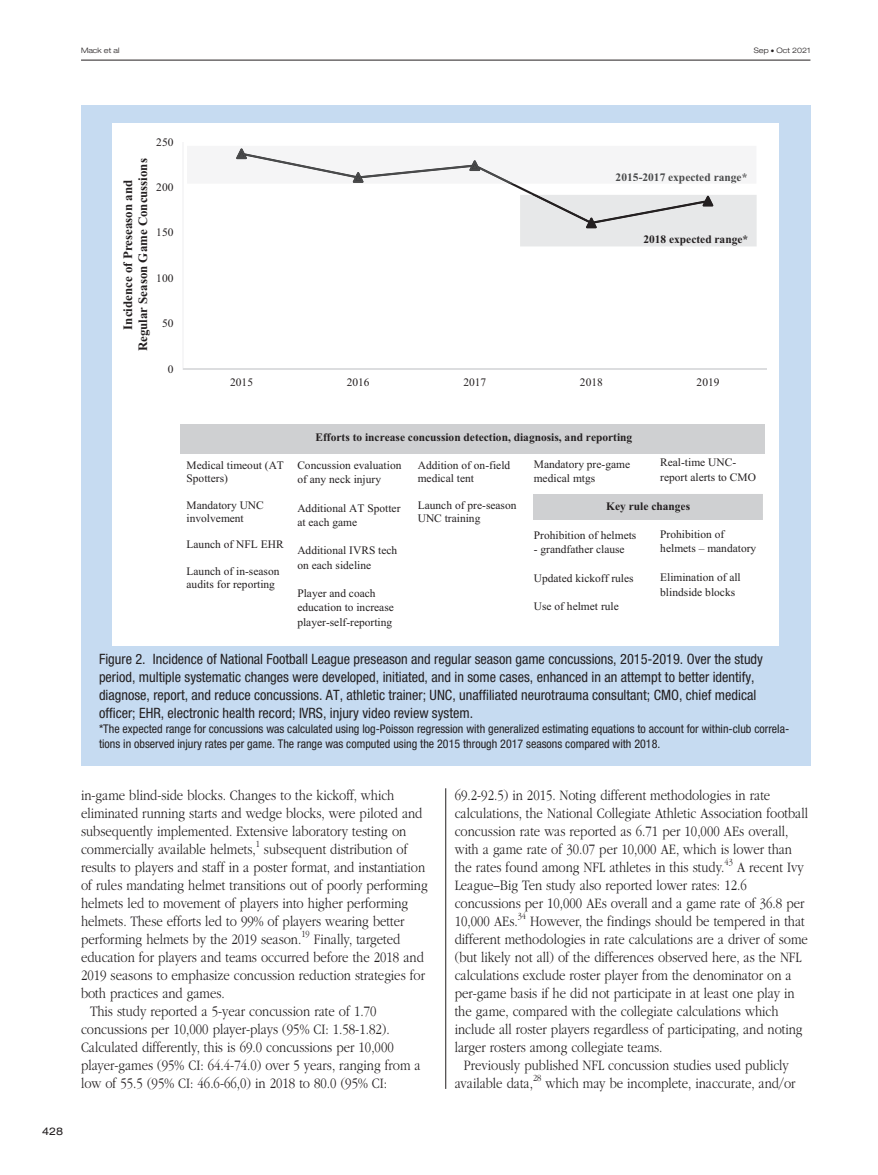
<style>
.page{position:relative;width:878px;height:1175px;background:#fff}
.page>*{position:absolute;margin:0;border:0;box-sizing:border-box;transform-origin:0 0}
.t1{font:300 15px/18px "ITC Garamond Std";color:#231f20;scale:.85 1}
.t2{font:condensed 14.25px/18px "Helvetica Neue LT Std";color:#231f20}
.t3{font:700 12.9px/14.9px "Times New Roman";color:#231f20;text-align:center}
.t4{font:condensed 12px/15px "Helvetica Neue LT Std";color:#231f20}
.t5{font:11.4px/14.2px "Times New Roman";color:#231f20}
.t6{font:700 11.4px "Times New Roman";color:#231f20}
.t7{font:700 11.4px "Times New Roman";color:#494a4b}
.t8{font:expanded 10.5px "Helvetica Neue LT Std";color:#231f20}
.t9{font:300 9.75px "ITC Garamond Std";color:#231f20;scale:.85 1}
.t10{font:300 expanded 7.5px "Helvetica Neue LT Std";color:#231f20}
</style>
<div class="page">
<hr style="left:81px;top:60px;width:729px;height:1px;background:#231f20">
<hr style="left:445px;top:788px;width:1px;height:300px;background:#231f20">
<div style="left:81px;top:105px;width:729px;height:661px;background:#c6dbf1"></div>
<div style="left:113px;top:123px;width:665px;height:523px;background:#fff"></div>
<hr style="left:183px;top:142px;width:1px;height:227px;background:#f6f6f7">
<hr style="left:183px;top:369px;width:583px;height:1px;background:#dcdddf">
<svg style="left:236px;top:148px;width:520px;height:98px"></svg>
<div style="left:731px;top:175px;width:5px;height:8px;background:#f5f5f6"></div>
<div style="left:737px;top:173px;width:9px;height:8px;background:#f5f5f6"></div>
<div style="left:180px;top:424px;width:585px;height:30px;background:#cfd0d2"></div>
<div style="left:533px;top:494px;width:229px;height:26px;background:#cfd0d2"></div>
<p class="t10" style="left:81px;top:46px;width:40px">Mack et al</p>
<p class="t10" style="left:753px;top:46px;width:58px">Sep • Oct 2021</p>
<p class="t5" style="left:156px;top:135px;width:19px">250</p>
<p class="t3" style="left:120px;top:351px;width:194px;rotate:-90deg">ecnedi cnI Pf o nosaeser dna<br>R ra l uge nosaeS G ma e C sno i s sucno</p>
<p class="t5" style="left:156px;top:180px;width:19px">200</p>
<p class="t5" style="left:156px;top:225px;width:19px">150</p>
<p class="t5" style="left:156px;top:271px;width:19px">100</p>
<p class="t5" style="left:162px;top:316px;width:13px">50</p>
<p class="t5" style="left:168px;top:362px;width:7px">0</p>
<p class="t7" style="left:615px;top:170px;width:133px">2015-2017 expected range*</p>
<p class="t6" style="left:643px;top:233px;width:106px">2018 expected range*</p>
<p class="t5" style="left:230px;top:375px;width:24px">2015</p>
<p class="t5" style="left:347px;top:375px;width:24px">2016</p>
<p class="t5" style="left:463px;top:375px;width:24px">2017</p>
<p class="t5" style="left:580px;top:375px;width:24px">2018</p>
<p class="t5" style="left:696px;top:375px;width:24px">2019</p>
<p class="t8" style="left:42px;top:1125px;width:22px">428</p>
<p class="t6" style="left:315px;top:431px;width:318px">Efforts to increase concussion detection, diagnosis, and reporting</p>
<p class="t5" style="left:418px;top:458px;width:94px;line-height:13.2px">Addition of on-field medical tent</p>
<p class="t5" style="left:418px;top:498px;width:100px;line-height:13.6px">Launch of pre-season<br>UNC training</p>
<p class="t6" style="left:606px;top:500px;width:85px">Key rule changes</p>
<p class="t5" style="left:660px;top:455px;width:97px">Real-time UNC&shy;report alerts to CMO</p>
<p class="t5" style="left:534px;top:457px;width:98px">Mandatory pre-game medical mtgs</p>
<p class="t5" style="left:297px;top:458px;width:106px">Concussion evaluation of any neck injury</p>
<p class="t5" style="left:297px;top:501px;width:105px">Additional AT Spotter at each game</p>
<p class="t5" style="left:297px;top:543px;width:101px">Additional IVRS tech on each sideline</p>
<p class="t5" style="left:297px;top:586px;width:98px">Player and coach education to increase player-self-reporting</p>
<p class="t2" style="left:99px;top:650px;width:665px">Figure 2. Incidence of National Football League preseason and regular season game concussions, 2015-2019. Over the study period, multiple systematic changes were developed, initiated, and in some cases, enhanced in an attempt to better identify, diagnose, report, and reduce concussions. AT, athletic trainer; UNC, unaffiliated neurotrauma consultant; CMO, chief medical officer; EHR, electronic health record; IVRS, injury video review system.</p>
<p class="t4" style="left:99px;top:721px;width:691px">*The expected range for concussions was calculated using log-Poisson regression with generalized estimating equations to account for within-club correla&shy;tions in observed injury rates per game. The range was computed using the 2015 through 2017 seasons compared with 2018.</p>
<p class="t5" style="left:186px;top:458px;width:99px;line-height:13.2px">Medical timeout (AT<br>Spotters)</p>
<p class="t5" style="left:186px;top:498px;width:79px;line-height:13.2px">Mandatory UNC involvement</p>
<p class="t5" style="left:186px;top:537px;width:99px">Launch of NFL EHR</p>
<p class="t5" style="left:186px;top:564px;width:94px;line-height:13.5px">Launch of in-season audits for reporting</p>
<p class="t5" style="left:660px;top:526px;width:97px">Prohibition of helmets – mandatory</p>
<p class="t5" style="left:660px;top:570px;width:82px">Elimination of all blindside blocks</p>
<p class="t5" style="left:534px;top:528px;width:104px">Prohibition of helmets</p>
<p class="t5" style="left:534px;top:542px;width:92px">- grandfather clause</p>
<p class="t5" style="left:534px;top:570px;width:101px">Updated kickoff rules</p>
<p class="t5" style="left:534px;top:599px;width:86px">Use of helmet rule</p>
<p class="t1" style="left:81px;top:786px;width:403px">in-game blind-side blocks. Changes to the kickoff, which eliminated running starts and wedge blocks, were piloted and subsequently implemented. Extensive laboratory testing on commercially available helmets,</p>
<p class="t9" style="left:256px;top:838px;width:6px">1</p>
<p class="t1" style="left:81px;top:840px;width:409px;text-indent:183px">subsequent distribution of results to players and staff in a poster format, and instantiation of rules mandating helmet transitions out of poorly performing helmets led to movement of players into higher performing helmets. These efforts led to 99% of players wearing better performing helmets by the 2019 season.</p>
<p class="t9" style="left:301px;top:928px;width:11px">19</p>
<p class="t1" style="left:314px;top:930px;width:103px">Finally, targeted</p>
<p class="t1" style="left:81px;top:948px;width:405px">education for players and teams occurred before the 2018 and</p>
<p class="t1" style="left:81px;top:966px;width:406px">2019 seasons to emphasize concussion reduction strategies for</p>
<p class="t1" style="left:81px;top:984px;width:171px">both practices and games.</p>
<p class="t1" style="left:90px;top:1002px;width:338px">This study reported a 5-year concussion rate of 1.70</p>
<p class="t1" style="left:81px;top:1020px;width:364px">concussions per 10,000 player-plays (95% CI: 1.58-1.82).</p>
<p class="t1" style="left:81px;top:1038px;width:369px">Calculated differently, this is 69.0 concussions per 10,000</p>
<p class="t1" style="left:81px;top:1056px;width:401px">player-games (95% CI: 64.4-74.0) over 5 years, ranging from a</p>
<p class="t1" style="left:81px;top:1074px;width:361px">low of 55.5 (95% CI: 46.6-66,0) in 2018 to 80.0 (95% CI:</p>
<p class="t1" style="left:454px;top:786px;width:417px">69.2-92.5) in 2015. Noting different methodologies in rate calculations, the National Collegiate Athletic Association football concussion rate was reported as 6.71 per 10,000 AEs overall, with a game rate of 30.07 per 10,000 AE, which is lower than the rates found among NFL athletes in this study.<sup>43</sup> A recent Ivy League–Big Ten study also reported lower rates: 12.6 concussions per 10,000 AEs overall and a game rate of 36.8 per 10,000 AEs.</p>
<p class="t9" style="left:517px;top:910px;width:11px">34</p>
<p class="t1" style="left:454px;top:912px;width:417px;text-indent:75px">However, the findings should be tempered in that different methodologies in rate calculations are a driver of some (but likely not all) of the differences observed here, as the NFL calculations exclude roster player from the denominator on a per-game basis if he did not participate in at least one play in the game, compared with the collegiate calculations which include all roster players regardless of participating, and noting larger rosters among collegiate teams.</p>
<p class="t1" style="left:454px;top:1056px;width:402px;text-align:center">Previously published NFL concussion studies used publicly available data,<sup>28</sup> which may be incomplete, inaccurate, and/or</p>
</div>
